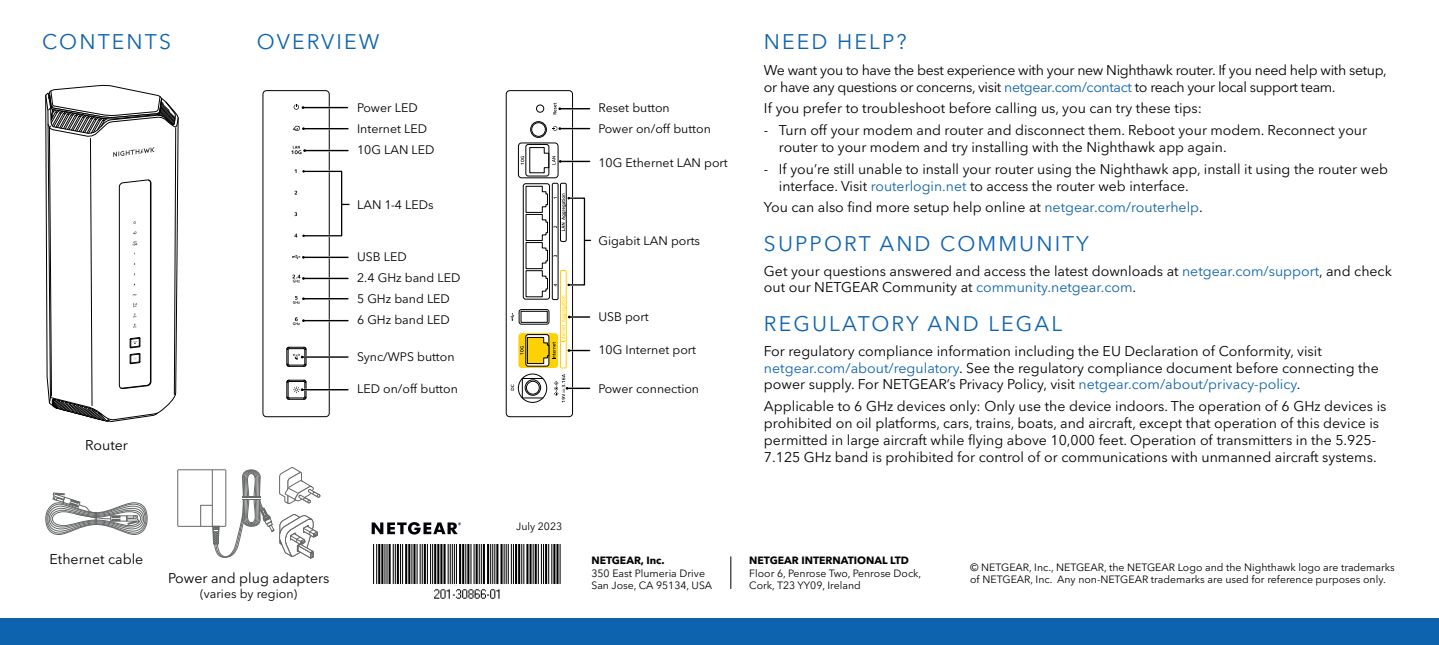
<style>
.page{position:relative;width:1439px;height:645px;background:#fff}
.page>*{position:absolute;margin:0;border:0;box-sizing:border-box;transform-origin:0 0}
.t1{font:21px "Avenir Next LT Pro";letter-spacing:.1em;color:#0e63af}
.t2{font:14px/16.8px "Avenir Next LT Pro";color:#000}
.t3{font:14px/16.8px "Avenir Next LT Pro";letter-spacing:-.025em;color:#000}
.t4{font:12.25px/21px "Avenir Next LT Pro";color:#000}
.t5{font:10.5px/12.2px "Avenir Next LT Pro";color:#000}
.t6{font:700 10.5px "Avenir Next LT Pro";color:#000}
.s1{color:#0e63af}
</style>
<div class="page">
<img style="left:373px;top:544px;width:188px;height:55px">
<svg style="left:45px;top:85px;width:134px;height:337px"></svg>
<div style="left:262px;top:90px;width:68px;height:327px;border:1px solid #000;border-radius:4px"></div>
<hr style="left:302px;top:107px;width:45px;height:2px;background:#fff">
<hr style="left:302px;top:128px;width:46px;height:2px;background:#fff">
<hr style="left:307px;top:150px;width:41px;height:2px;background:#fff">
<hr style="left:302px;top:235px;width:40px;height:2px;background:#fff">
<hr style="left:302px;top:170px;width:40px;height:2px;background:#fff">
<hr style="left:302px;top:256px;width:46px;height:2px;background:#fff">
<hr style="left:302px;top:277px;width:46px;height:2px;background:#fff">
<hr style="left:302px;top:298px;width:46px;height:2px;background:#fff">
<hr style="left:302px;top:320px;width:46px;height:2px;background:#fff">
<hr style="left:302px;top:389px;width:46px;height:2px;background:#fff">
<hr style="left:303px;top:107px;width:44px;height:1px;background:#000">
<svg style="left:294px;top:104px;width:10px;height:6px"></svg>
<hr style="left:303px;top:128px;width:45px;height:1px;background:#000">
<svg style="left:293px;top:126px;width:12px;height:5px"></svg>
<hr style="left:304px;top:150px;width:44px;height:1px;background:#000">
<svg style="left:291px;top:146px;width:15px;height:8px"></svg>
<hr style="left:303px;top:257px;width:45px;height:1px;background:#000">
<svg style="left:292px;top:255px;width:13px;height:4px"></svg>
<hr style="left:303px;top:278px;width:45px;height:1px;background:#000">
<svg style="left:292px;top:275px;width:13px;height:7px"></svg>
<hr style="left:303px;top:298px;width:45px;height:1px;background:#000">
<svg style="left:293px;top:296px;width:12px;height:8px"></svg>
<hr style="left:303px;top:320px;width:45px;height:1px;background:#000">
<svg style="left:293px;top:317px;width:12px;height:8px"></svg>
<hr style="left:302px;top:356px;width:46px;height:2px;background:#000">
<hr style="left:302px;top:389px;width:46px;height:1px;background:#000">
<svg style="left:286px;top:346px;width:27px;height:54px"></svg>
<div style="left:303px;top:171px;width:39px;height:65px;border:1px solid #010101"></div>
<svg style="left:294px;top:234px;width:11px;height:3px"></svg>
<div style="left:506px;top:90px;width:67px;height:327px;border:1px solid #000;border-radius:4px"></div>
<svg style="left:518px;top:333px;width:40px;height:35px"></svg>
<div style="left:518px;top:143px;width:40px;height:35px;border:1px solid #000;border-radius:3px"></div>
<div style="left:552px;top:183px;width:6px;height:117px;border:1px solid #000"></div>
<div style="left:560px;top:183px;width:6px;height:59px;border:1px solid #000"></div>
<div style="left:560px;top:270px;width:6px;height:98px;border:1px solid #fed104"></div>
<svg style="left:511px;top:384px;width:3px;height:6px"></svg>
<svg style="left:511px;top:313px;width:3px;height:8px"></svg>
<svg style="left:530px;top:122px;width:16px;height:15px"></svg>
<div style="left:530px;top:121px;width:17px;height:17px;border:1px solid #000;border-radius:50%"></div>
<svg style="left:526px;top:144px;width:23px;height:32px"></svg>
<div style="left:525px;top:144px;width:24px;height:32px;border:1px solid #000;border-radius:2px"></div>
<div style="left:525px;top:334px;width:24px;height:32px;border:1px solid #000;border-radius:2px"></div>
<div style="left:519px;top:309px;width:30px;height:15px;border:1px solid #020202;border-radius:2px"></div>
<div style="left:518px;top:374px;width:29px;height:29px;border:1px solid #000;border-radius:50%"></div>
<div style="left:522px;top:378px;width:21px;height:20px;border:1px solid #000"></div>
<div style="left:525px;top:379px;width:16px;height:17px;border:1px solid #000;border-radius:50%"></div>
<svg style="left:553px;top:103px;width:36px;height:11px"></svg>
<svg style="left:552px;top:126px;width:37px;height:5px"></svg>
<svg style="left:554px;top:374px;width:35px;height:28px"></svg>
<div style="left:536px;top:105px;width:8px;height:8px;border:1px solid #000;border-radius:50%"></div>
<div style="left:531px;top:122px;width:15px;height:15px;border:1px solid #000;border-radius:50%"></div>
<div style="left:526px;top:381px;width:13px;height:13px;border:1px solid #000;border-radius:50%"></div>
<svg style="left:521px;top:147px;width:68px;height:26px"></svg>
<svg style="left:520px;top:186px;width:70px;height:178px"></svg>
<hr style="left:730px;top:556px;width:1px;height:33px;background:#000">
<svg style="left:372px;top:522px;width:89px;height:12px"></svg>
<div style="left:0;top:618px;width:1439px;height:27px;background:#0e63af"></div>
<svg style="left:45px;top:493px;width:103px;height:42px"></svg>
<div style="left:177px;top:469px;width:49px;height:58px;border:1px solid #676868"></div>
<svg style="left:200px;top:467px;width:120px;height:92px"></svg>
<h1 class="t1" style="left:42px;top:29px;width:130px">CONTENTS</h1>
<h1 class="t1" style="left:257px;top:29px;width:124px">OVERVIEW</h1>
<p class="t4" style="left:357px;top:98px;width:79px">Power LED<br>Internet LED<br>10G LAN LED</p>
<p class="t4" style="left:357px;top:194px;width:78px">LAN 1-4 LEDs</p>
<p class="t2" style="left:85px;top:436px;width:44px">Router</p>
<p class="t4" style="left:357px;top:246px;width:105px">USB LED<br>2.4 GHz band LED<br>5 GHz band LED<br>6 GHz band LED</p>
<p class="t4" style="left:357px;top:346px;width:99px">Sync/WPS button</p>
<p class="t4" style="left:357px;top:378px;width:102px">LED on/off button</p>
<p class="t2" style="left:50px;top:551px;width:95px">Ethernet cable</p>
<p class="t2" style="left:168px;top:569px;width:163px">Power and plug adapters</p>
<p class="t4" style="left:200px;top:584px;width:99px">(varies by region)</p>
<p class="t5" style="left:516px;top:520px;width:48px">July 2023</p>
<p class="t4" style="left:598px;top:98px;width:114px">Reset button<br>Power on/off button</p>
<p class="t4" style="left:598px;top:152px;width:131px">10G Ethernet LAN port</p>
<p class="t4" style="left:598px;top:231px;width:103px">Gigabit LAN ports</p>
<p class="t4" style="left:598px;top:306px;width:52px">USB port</p>
<p class="t4" style="left:598px;top:339px;width:99px">10G Internet port</p>
<p class="t4" style="left:598px;top:378px;width:102px">Power connection</p>
<h1 class="t1" style="left:764px;top:29px;width:144px">NEED HELP?</h1>
<p class="t3" style="left:764px;top:62px;width:624px">We want you to have the best experience with your new Nighthawk router. If you need help with setup, or have any questions or concerns, visit <span class="s1">netgear.com/contact</span> to reach your local support team.</p>
<p class="t2" style="left:764px;top:100px;width:439px">If you prefer to troubleshoot before calling us, you can try these tips:</p>
<p class="t2" style="left:779px;top:122px;width:590px;text-indent:-15px">- Turn off your modem and router and disconnect them. Reboot your modem. Reconnect your router to your modem and try installing with the Nighthawk app again.</p>
<p class="t2" style="left:779px;top:160px;width:610px;text-indent:-15px">- If you’re still unable to install your router using the Nighthawk app, install it using the router web interface. Visit <span class="s1">routerlogin.net</span> to access the router web interface.</p>
<p class="t2" style="left:764px;top:199px;width:440px">You can also find more setup help online at <span class="s1">netgear.com/routerhelp</span>.</p>
<h1 class="t1" style="left:764px;top:231px;width:326px">SUPPORT AND COMMUNITY</h1>
<p class="t2" style="left:764px;top:262px;width:629px">Get your questions answered and access the latest downloads at <span class="s1">netgear.com/support</span>, and check out our NETGEAR Community at <span class="s1">community.netgear.com</span>.</p>
<h1 class="t1" style="left:764px;top:312px;width:300px">REGULATORY AND LEGAL</h1>
<p class="t2" style="left:764px;top:342px;width:616px">For regulatory compliance information including the EU Declaration of Conformity, visit <span class="s1">netgear.com/about/regulatory</span>. See the regulatory compliance document before connecting the power supply. For NETGEAR’s Privacy Policy, visit <span class="s1">netgear.com/about/privacy-policy</span>.</p>
<p class="t2" style="left:764px;top:398px;width:624px">Applicable to 6 GHz devices only: Only use the device indoors. The operation of 6 GHz devices is prohibited on oil platforms, cars, trains, boats, and aircraft, except that operation of this device is permitted in large aircraft while flying above 10,000 feet. Operation of transmitters in the 5.925- 7.125 GHz band is prohibited for control of or communications with unmanned aircraft systems.</p>
<p class="t6" style="left:591px;top:554px;width:75px">NETGEAR, Inc.</p>
<p class="t5" style="left:591px;top:567px;width:122px">350 East Plumeria Drive<br>San Jose, CA 95134, USA</p>
<p class="t6" style="left:749px;top:554px;width:161px">NETGEAR INTERNATIONAL LTD</p>
<p class="t5" style="left:749px;top:567px;width:173px">Floor 6, Penrose Two, Penrose Dock,<br>Cork, T23 YY09, Ireland</p>
<p class="t5" style="left:970px;top:561px;width:426px">© NETGEAR, Inc., NETGEAR, the NETGEAR Logo and the Nighthawk logo are trademarks of NETGEAR, Inc. Any non‑NETGEAR trademarks are used for reference purposes only.</p>
</div>
